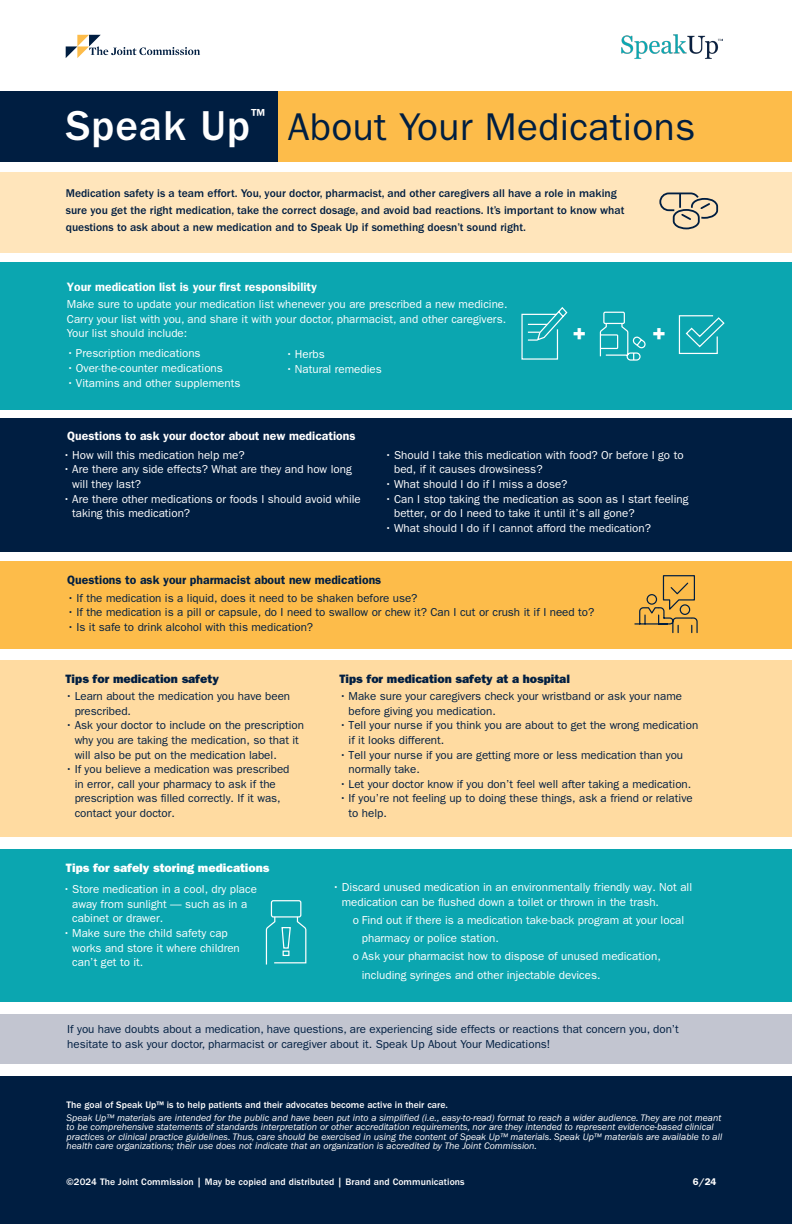
<style>
.page{position:relative;width:792px;height:1224px;background:#fff}
.page>*{position:absolute;margin:0;border:0;box-sizing:border-box;transform-origin:0 0}
.t1{font:500 43.2px "ITC Franklin Gothic Std";letter-spacing:.02em;color:#fff}
.t2{font:38.8px "ITC Franklin Gothic Std";letter-spacing:.01em;color:#001e41}
.bullets{font:21.9px "ITC Franklin Gothic Std Hvy";color:#fff}
.t3{font:500 18px "ITC Franklin Gothic Std";color:#fff}
.new_section_subhead{font:600 12.2px "ITC Franklin Gothic Std";color:#fff}
.new_section_subhead-2{font:12.2px "ITC Franklin Gothic Std Hvy";color:#001e41}
.new_section_subhead-3{font:600 12.2px "ITC Franklin Gothic Std";color:#001e41}
.text{font:12.2px "ITC Franklin Gothic Std Hvy";color:#fff}
.bullets-2{font:11.6px/14.6px "ITC Franklin Gothic Std";color:#001e41}
.bullets-3{font:11.6px/14.6px "ITC Franklin Gothic Std";color:#fff}
.text-2{font:500 11.6px/17px "ITC Franklin Gothic Std";color:#001e41}
.text-3{font:11.6px/14.6px "ITC Franklin Gothic Std";color:#001e41}
.inner_bullets{font:11.6px/18.3px "ITC Franklin Gothic Std";color:#fff}
.text-4{font:11.6px/14.6px "ITC Franklin Gothic Std";color:#fff;text-align:justify}
.text-5{font:italic 9.7px/9.4px "ITC Franklin Gothic Std";color:#fff}
.subhead{font:500 9.7px "ITC Franklin Gothic Std";color:#fff}
.interior_subhead{font:500 9.7px "ITC Franklin Gothic Std";letter-spacing:.01em;color:#fff}
.interior_subhead-2{font:600 9.7px "ITC Franklin Gothic Std";color:#fff}
</style>
<div class="page">
<div style="left:0;top:849px;width:792px;height:153px;background:#0ba6b0"></div>
<div style="left:0;top:262px;width:792px;height:148px;background:#0ba6b0"></div>
<div style="left:0;top:661px;width:792px;height:176px;background:#ffdba1"></div>
<div style="left:15px;top:91px;width:777px;height:71px;background:#fdbc4a"></div>
<div style="left:0;top:1076px;width:792px;height:148px;background:#001e41"></div>
<svg style="left:66px;top:35px;width:134px;height:23px"></svg>
<div style="left:0;top:91px;width:277px;height:71px;background:#001e41"></div>
<div style="left:0;top:172px;width:792px;height:80px;background:#ffe5bb"></div>
<div style="left:0;top:561px;width:792px;height:88px;background:#fdbc4a"></div>
<img style="left:621px;top:34px;width:102px;height:25px">
<div style="left:0;top:418px;width:792px;height:134px;background:#001e41"></div>
<div style="left:0;top:1014px;width:792px;height:49px;background:#c2c5d0"></div>
<svg style="left:659px;top:192px;width:60px;height:38px"></svg>
<svg style="left:521px;top:307px;width:47px;height:53px"></svg>
<svg style="left:599px;top:311px;width:47px;height:50px"></svg>
<svg style="left:678px;top:315px;width:47px;height:39px"></svg>
<svg style="left:634px;top:575px;width:64px;height:59px"></svg>
<svg style="left:265px;top:900px;width:42px;height:65px"></svg>
<p class="t1" style="left:66px;top:101px;width:186px">Speak Up</p>
<p class="t3" style="left:251px;top:105px;width:15px">™</p>
<p class="t2" style="left:288px;top:104px;width:409px">About Your Medications</p>
<p class="text-2" style="left:66px;top:185px;width:560px">Medication safety is a team effort. You, your doctor, pharmacist, and other caregivers all have a role in making sure you get the right medication, take the correct dosage, and avoid bad reactions. It’s important to know what questions to ask about a new medication and to Speak Up if something doesn’t sound right.</p>
<p class="new_section_subhead" style="left:67px;top:279px;width:252px">Your medication list is your first responsibility</p>
<p class="text-4" style="left:67px;top:297px;width:442px">Make sure to update your medication list whenever you are prescribed a new medicine.<br>Carry your list with you, and share it with your doctor, pharmacist, and other caregivers.<br>Your list should include:</p>
<p class="bullets-3" style="left:67px;top:346px;width:135px">• Prescription medications</p>
<p class="bullets-3" style="left:67px;top:361px;width:157px">• Over-the-counter medications</p>
<p class="bullets-3" style="left:67px;top:376px;width:175px">• Vitamins and other supplements</p>
<p class="bullets-3" style="left:286px;top:347px;width:40px">• Herbs</p>
<p class="bullets-3" style="left:286px;top:361px;width:98px">• Natural remedies</p>
<p class="bullets" style="left:573px;top:320px;width:15px">+</p>
<p class="bullets" style="left:653px;top:320px;width:15px">+</p>
<p class="new_section_subhead" style="left:67px;top:429px;width:290px">Questions to ask your doctor about new medications</p>
<p class="bullets-3" style="left:63px;top:448px;width:183px">• How will this medication help me?</p>
<p class="bullets-3" style="left:72px;top:462px;width:281px;text-indent:-9px">• Are there any side effects? What are they and how long will they last?</p>
<p class="bullets-3" style="left:72px;top:491px;width:290px;text-indent:-9px">• Are there other medications or foods I should avoid while taking this medication?</p>
<p class="bullets-3" style="left:394px;top:448px;width:291px;text-indent:-9px">• Should I take this medication with food? Or before I go to bed, if it causes drowsiness?</p>
<p class="bullets-3" style="left:385px;top:477px;width:184px">• What should I do if I miss a dose?</p>
<p class="bullets-3" style="left:394px;top:491px;width:296px;text-indent:-9px">• Can I stop taking the medication as soon as I start feeling better, or do I need to take it until it’s all gone?</p>
<p class="bullets-3" style="left:385px;top:521px;width:268px">• What should I do if I cannot afford the medication?</p>
<p class="new_section_subhead-3" style="left:67px;top:573px;width:316px">Questions to ask your pharmacist about new medications</p>
<p class="bullets-2" style="left:67px;top:591px;width:352px">• If the medication is a liquid, does it need to be shaken before use?</p>
<p class="bullets-2" style="left:67px;top:605px;width:529px">• If the medication is a pill or capsule, do I need to swallow or chew it? Can I cut or crush it if I need to?</p>
<p class="bullets-2" style="left:67px;top:620px;width:247px">• Is it safe to drink alcohol with this medication?</p>
<p class="new_section_subhead-2" style="left:66px;top:671px;width:155px">Tips for medication safety</p>
<p class="bullets-2" style="left:75px;top:689px;width:217px;text-indent:-9px">• Learn about the medication you have been prescribed.</p>
<p class="bullets-2" style="left:75px;top:718px;width:231px;text-indent:-9px">• Ask your doctor to include on the prescription why you are taking the medication, so that it will also be put on the medication label.</p>
<p class="bullets-2" style="left:75px;top:762px;width:216px;text-indent:-9px">• If you believe a medication was prescribed in error, call your pharmacy to ask if the prescription was filled correctly. If it was, contact your doctor.</p>
<p class="text" style="left:66px;top:860px;width:205px">Tips for safely storing medications</p>
<p class="bullets-3" style="left:72px;top:882px;width:186px;text-indent:-9px">• Store medication in a cool, dry place away from sunlight — such as in a cabinet or drawer.</p>
<p class="bullets-3" style="left:72px;top:926px;width:169px;text-indent:-9px">• Make sure the child safety cap works and store it where children can’t get to it.</p>
<p class="new_section_subhead-2" style="left:339px;top:671px;width:232px">Tips for medication safety at a hospital</p>
<p class="bullets-2" style="left:349px;top:689px;width:335px;text-indent:-9px">• Make sure your caregivers check your wristband or ask your name before giving you medication.</p>
<p class="bullets-2" style="left:349px;top:718px;width:351px;text-indent:-9px">• Tell your nurse if you think you are about to get the wrong medication if it looks different.</p>
<p class="bullets-2" style="left:349px;top:747px;width:336px;text-indent:-9px">• Tell your nurse if you are getting more or less medication than you normally take.</p>
<p class="bullets-2" style="left:339px;top:777px;width:353px">• Let your doctor know if you don’t feel well after taking a medication.</p>
<p class="bullets-2" style="left:349px;top:791px;width:346px;text-indent:-9px">• If you’re not feeling up to doing these things, ask a friend or relative to help.</p>
<p class="bullets-3" style="left:342px;top:880px;width:352px;text-indent:-9px">• Discard unused medication in an environmentally friendly way. Not all medication can be flushed down a toilet or thrown in the trash.</p>
<p class="inner_bullets" style="left:362px;top:911px;width:324px;text-indent:-9px">o Find out if there is a medication take-back program at your local pharmacy or police station.</p>
<p class="inner_bullets" style="left:362px;top:947px;width:301px;text-indent:-9px">o Ask your pharmacist how to dispose of unused medication, including syringes and other injectable devices.</p>
<p class="text-3" style="left:67px;top:1022px;width:613px">If you have doubts about a medication, have questions, are experiencing side effects or reactions that concern you, don’t hesitate to ask your doctor, pharmacist or caregiver about it. Speak Up About Your Medications!</p>
<p class="subhead" style="left:67px;top:1099px;width:383px">The goal of Speak Up™ is to help patients and their advocates become active in their care.</p>
<p class="text-5" style="left:67px;top:1113px;width:657px">Speak Up™ materials are intended for the public and have been put into a simplified (i.e., easy-to-read) format to reach a wider audience. They are not meant to be comprehensive statements of standards interpretation or other accreditation requirements, nor are they intended to represent evidence-based clinical practices or clinical practice guidelines. Thus, care should be exercised in using the content of Speak Up™ materials. Speak Up™ materials are available to all health care organizations; their use does not indicate that an organization is accredited by The Joint Commission.</p>
<p class="interior_subhead" style="left:67px;top:1176px;width:400px">©2024 The Joint Commission | May be copied and distributed | Brand and Communications</p>
<p class="interior_subhead-2" style="left:693px;top:1176px;width:25px">6/24</p>
</div>
